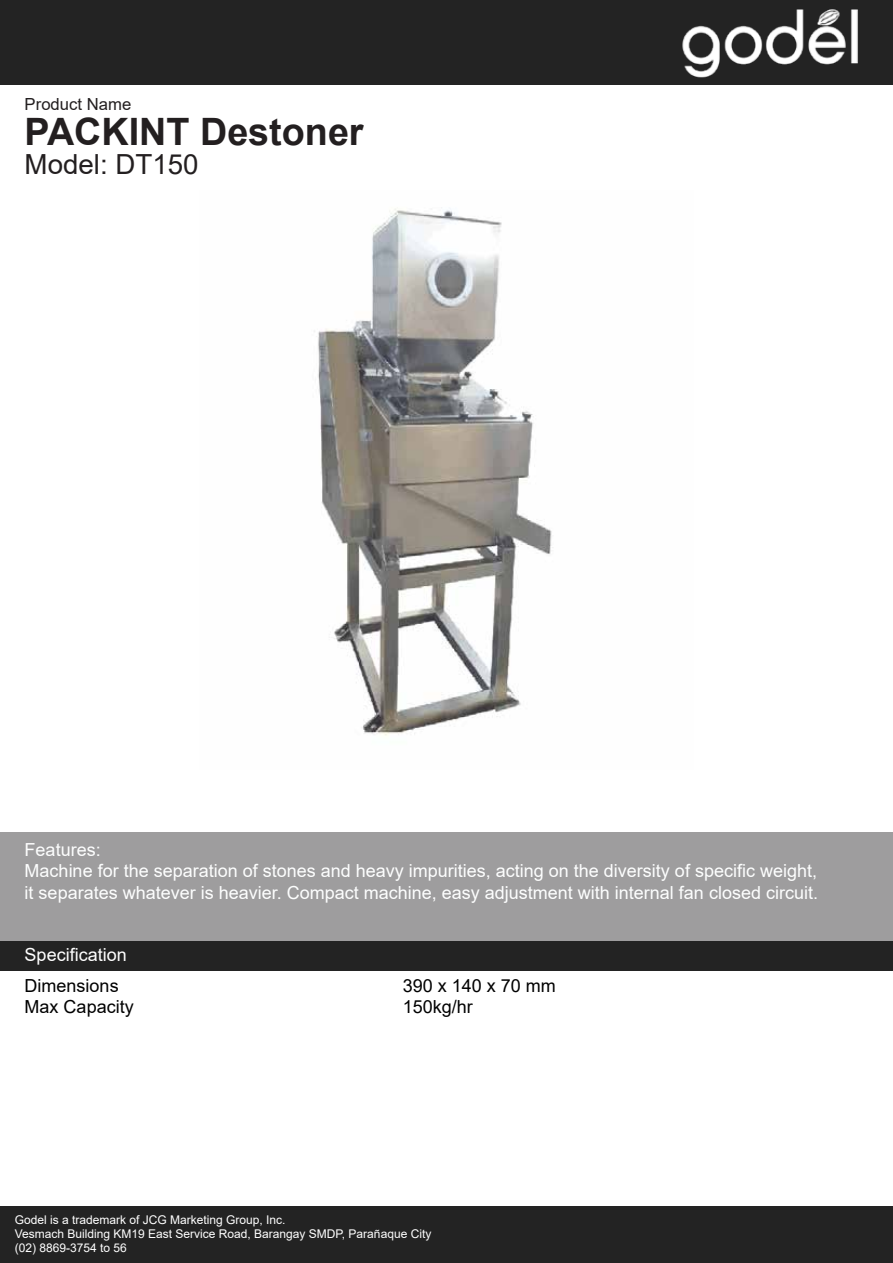
<style>
.page{position:relative;width:893px;height:1263px;background:#fff}
.page>*{position:absolute;margin:0;border:0;box-sizing:border-box;transform-origin:0 0}
.t1{font:700 37.8px "Arial";color:#231f20}
.t2{font:27.75px "Arial";color:#231f20}
.t3{font:18px/21.6px "Arial";color:#fdfefe}
.t4{font:18px "Arial";color:#000}
.t5{font:18px "Arial";color:#fff}
.t6{font:16.65px "Arial";color:#231f20}
.t7{font:12px/14.4px "Arial";color:#fff}
</style>
<div class="page">
<div style="left:0;top:0;width:893px;height:85px;background:#232323"></div>
<div style="left:0;top:832px;width:893px;height:109px;background:#9e9d9e"></div>
<div style="left:0;top:941px;width:893px;height:30px;background:#232323"></div>
<div style="left:0;top:1206px;width:893px;height:57px;background:#232323"></div>
<img style="left:682px;top:9px;width:176px;height:69px">
<img style="left:314px;top:207px;width:239px;height:529px">
<p class="t6" style="left:25px;top:92px;width:108px">Product Name</p>
<h1 class="t1" style="left:25px;top:105px;width:341px">PACKINT Destoner</h1>
<h2 class="t2" style="left:25px;top:145px;width:175px">Model: DT150</h2>
<p class="t3" style="left:25px;top:838px;width:795px">Features:<br>Machine for the separation of stones and heavy impurities, acting on the diversity of specific weight, it separates whatever is heavier. Compact machine, easy adjustment with internal fan closed circuit.</p>
<p class="t5" style="left:25px;top:942px;width:104px">Specification</p>
<p class="t4" style="left:25px;top:973px;width:96px">Dimensions</p>
<p class="t4" style="left:403px;top:973px;width:155px">390 x 140 x 70 mm</p>
<p class="t4" style="left:25px;top:995px;width:111px">Max Capacity</p>
<p class="t4" style="left:403px;top:995px;width:72px">150kg/hr</p>
<p class="t7" style="left:15px;top:1212px;width:418px">Godel is a trademark of JCG Marketing Group, Inc.<br>Vesmach Building KM19 East Service Road, Barangay SMDP, Parañaque City (02) 8869-3754 to 56</p>
</div>
